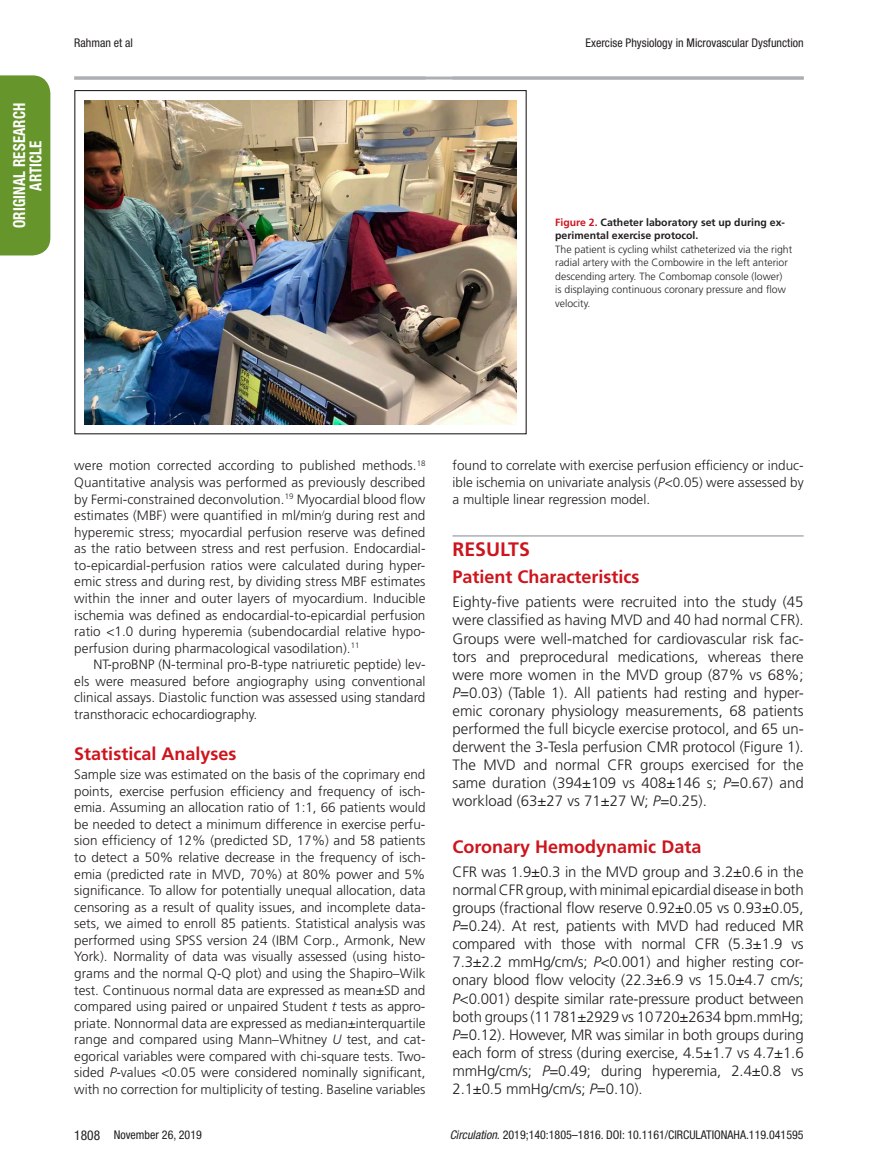
<style>
.page{position:relative;width:878px;height:1175px;background:#fff}
.page>*{position:absolute;margin:0;border:0;box-sizing:border-box;transform-origin:0 0}
.t1{font:700 19.5px "Frutiger LT Std";color:#cd151d}
.t2{font:700 18px "Frutiger LT Std";color:#cd151d}
.t3{font:700 condensed 16.5px/16.5px "Helvetica Neue LT Std";letter-spacing:.01em;color:#fff;text-align:center;scale:.9 1}
.t4{font:300 15px/18.1px "Frutiger LT Std";letter-spacing:-.005em;color:#231f20;text-align:justify}
.t5{font:300 13.5px/16.5px "Frutiger LT Std";color:#231f20;text-align:justify}
.t6{font:condensed 12px "Helvetica Neue LT Std";color:#231f20}
.t7{font:300 10.5px/13.5px "Frutiger LT Std";color:#231f20}
.t8{font:700 10.5px/13.5px "Frutiger LT Std";color:#231f20}
.s1{color:#cd151d}
.s2{font-style:italic}
.s3{font-size:13.5px}
</style>
<div class="page">
<div style="left:0;top:75px;width:50px;height:180px;background:#66952c"></div>
<hr style="left:74px;top:76px;width:729px;height:4px;background:#b9babe">
<hr style="left:452px;top:535px;width:351px;height:1px;background:#aeafb3">
<img style="left:74px;top:90px;width:453px;height:345px">
<p class="t3" style="left:11px;top:228px;width:140px;rotate:-90deg">ORIGINAL RESEARCH<br>ARTICLE</p>
<p class="t6" style="left:74px;top:36px;width:60px">Rahman et al</p>
<p class="t6" style="left:585px;top:36px;width:219px">Exercise Physiology in Microvascular Dysfunction</p>
<p class="t8" style="left:555px;top:215px;width:231px"><span class="s1">Figure 2.</span> Catheter laboratory set up during ex&shy;perimental exercise protocol.</p>
<p class="t7" style="left:555px;top:242px;width:238px">The patient is cycling whilst catheterized via the right radial artery with the Combowire in the left anterior descending artery. The Combomap console (lower)<br>is displaying continuous coronary pressure and flow velocity.</p>
<p class="t5" style="left:74px;top:458px;width:353px">were motion corrected according to published methods.<sup>18<br></sup>Quantitative analysis was performed as previously described by Fermi-constrained deconvolution.<sup>19</sup> Myocardial blood flow estimates (MBF) were quantified in ml/min<sup>/</sup>g during rest and hyperemic stress; myocardial perfusion reserve was defined as the ratio between stress and rest perfusion. Endocardial&shy;to-epicardial-perfusion ratios were calculated during hyper&shy;emic stress and during rest, by dividing stress MBF estimates within the inner and outer layers of myocardium. Inducible ischemia was defined as endocardial-to-epicardial perfusion ratio &lt;1.0 during hyperemia (subendocardial relative hypo&shy;perfusion during pharmacological vasodilation).<sup>11</sup></p>
<p class="t5" style="left:74px;top:656px;width:353px;text-indent:19px">NT-proBNP (N-terminal pro-B-type natriuretic peptide) lev&shy;els were measured before angiography using conventional clinical assays. Diastolic function was assessed using standard transthoracic echocardiography.</p>
<h2 class="t2" style="left:74px;top:743px;width:164px">Statistical Analyses</h2>
<p class="t5" style="left:74px;top:766px;width:353px">Sample size was estimated on the basis of the coprimary end points, exercise perfusion efficiency and frequency of isch&shy;emia. Assuming an allocation ratio of 1:1, 66 patients would be needed to detect a minimum difference in exercise perfu&shy;sion efficiency of 12% (predicted SD, 17%) and 58 patients to detect a 50% relative decrease in the frequency of isch&shy;emia (predicted rate in MVD, 70%) at 80% power and 5% significance. To allow for potentially unequal allocation, data censoring as a result of quality issues, and incomplete data&shy;sets, we aimed to enroll 85 patients. Statistical analysis was performed using SPSS version 24 (IBM Corp., Armonk, New York). Normality of data was visually assessed (using histo&shy;grams and the normal Q-Q plot) and using the Shapiro–Wilk test. Continuous normal data are expressed as mean±SD and compared using paired or unpaired Student <span class="s2">t</span> tests as appro&shy;priate. Nonnormal data are expressed as median±interquartile range and compared using Mann–Whitney <span class="s2">U</span> test, and cat&shy;egorical variables were compared with chi-square tests. Two&shy;sided <span class="s2">P</span>-values &lt;0.05 were considered nominally significant, with no correction for multiplicity of testing. Baseline variables</p>
<p class="t5" style="left:452px;top:457px;width:353px">found to correlate with exercise perfusion efficiency or induc&shy;ible ischemia on univariate analysis (<span class="s2">P</span>&lt;0.05) were assessed by a multiple linear regression model.</p>
<h1 class="t1" style="left:452px;top:538px;width:79px">RESULTS</h1>
<h2 class="t2" style="left:452px;top:566px;width:189px">Patient Characteristics</h2>
<p class="t4" style="left:452px;top:593px;width:353px">Eighty-five patients were recruited into the study (45 were classified as having MVD and 40 had normal CFR).<br>Groups were well-matched for cardiovascular risk fac&shy;tors and preprocedural medications, whereas there were more women in the MVD group (87% vs 68%; <span class="s2">P</span>=0.03) (Table 1). All patients had resting and hyper&shy;emic coronary physiology measurements, 68 patients performed the full bicycle exercise protocol, and 65 un&shy;derwent the 3-Tesla perfusion CMR protocol (Figure 1).<br>The MVD and normal CFR groups exercised for the same duration (394±109 vs 408±146 s; <span class="s2">P</span>=0.67) and workload (63±27 vs 71±27 W; <span class="s2">P</span>=0.25).</p>
<h2 class="t2" style="left:452px;top:836px;width:250px">Coronary Hemodynamic Data</h2>
<p class="t4" style="left:452px;top:863px;width:353px">CFR was 1.9±0.3 in the MVD group and 3.2±0.6 in the normal CFR group, with minimal epicardial disease in both groups (fractional flow reserve 0.92±0.05 vs 0.93±0.05, <span class="s2">P</span>=0.24). At rest, patients with MVD had reduced MR compared with those with normal CFR (5.3±1.9 vs 7.3±2.2 mmHg/cm/s; <span class="s2">P</span>&lt;0.001) and higher resting cor&shy;onary blood flow velocity (22.3±6.9 vs 15.0±4.7 cm/s; <span class="s2">P</span>&lt;0.001) despite similar rate-pressure product between both groups (11781±2929 vs 10720±2634 bpm.mmHg; <span class="s2">P</span>=0.12). However, MR was similar in both groups during each form of stress (during exercise, 4.5±1.7 vs 4.7±1.6 mmHg/cm/s; <span class="s2">P</span>=0.49; during hyperemia, 2.4±0.8 vs 2.1±0.5 mmHg/cm/s; <span class="s2">P</span>=0.10).</p>
<p class="t6" style="left:74px;top:1127px;width:129px"><span class="s3">1808</span> November 26, 2019</p>
<p class="t6" style="left:449px;top:1127px;width:355px"><span class="s2">Circulation.</span> 2019;140:1805–1816. DOI: 10.1161/CIRCULATIONAHA.119.041595</p>
</div>
